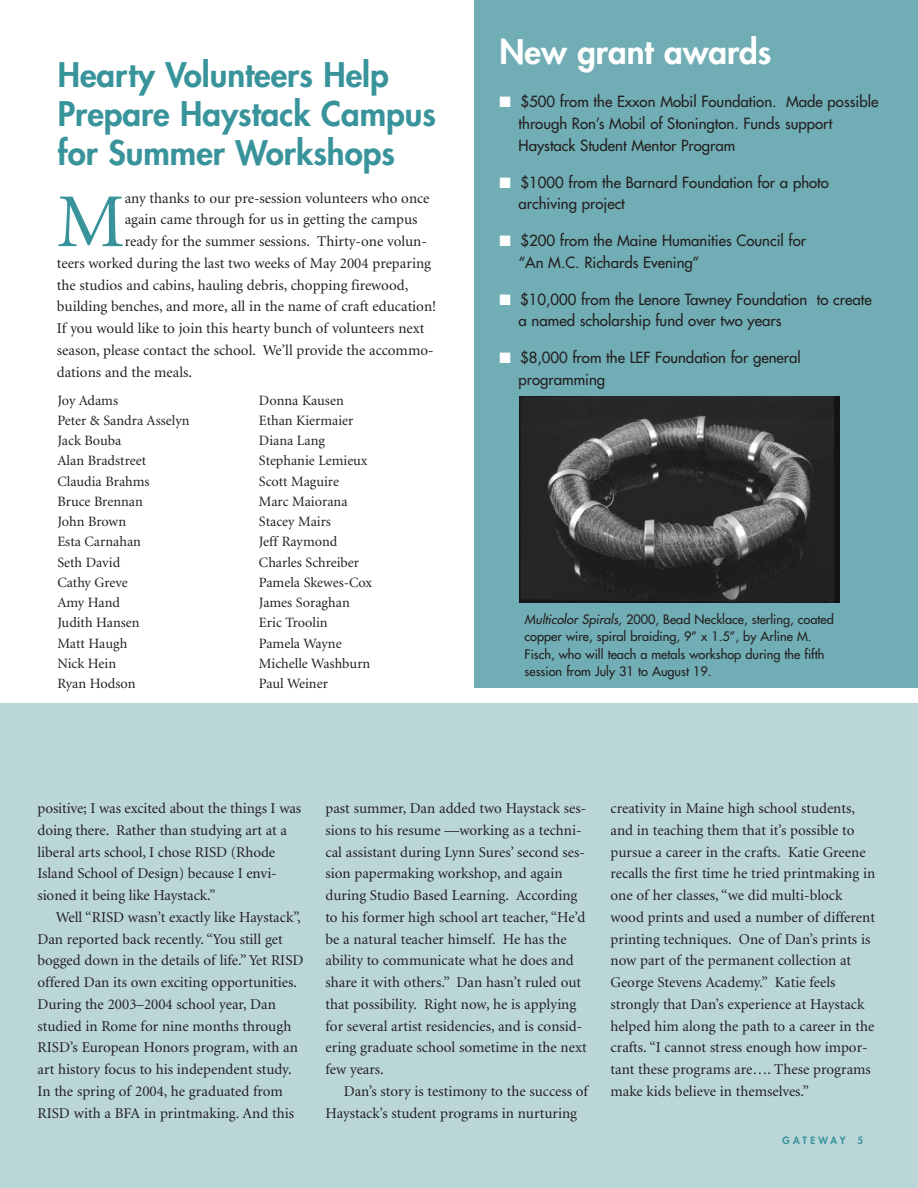
<style>
.page{position:relative;width:918px;height:1188px;background:#fff}
.page>*{position:absolute;margin:0;border:0;box-sizing:border-box;transform-origin:0 0}
.t1{font:76.2px "Minion";color:#38939b}
.t2{font:800 33px/39px "Futura";color:#38939b}
.t3{font:800 33px "Futura";color:#fff}
.t4{font:15px/21.8px "Minion";color:#231f20}
.t5{font:15px/21.8px "Futura";color:#231f20}
.t6{font:14.25px/20.2px "Minion";color:#231f20}
.t7{font:12.75px/17.4px "Futura";color:#231f20}
.t8{font:800 9.9px "Futura";letter-spacing:.305em;color:#38939b}
.s1{color:#fff}
.s2{font-style:italic}
</style>
<div class="page">
<div style="left:0;top:704px;width:918px;height:484px;background:#bbd6d9"></div>
<div style="left:475px;top:0;width:443px;height:687px;background:#71adb4"></div>
<img style="left:520px;top:397px;width:319px;height:206px">
<h2 class="t2" style="left:58px;top:58px;width:380px">Hearty Volunteers Help<br>Prepare Haystack Campus for Summer Workshops</h2>
<h1 class="t1" style="left:57px;top:192px;width:70px">M</h1>
<p class="t4" style="left:125px;top:188px;width:306px">any thanks to our pre-session volunteers who once</p>
<p class="t4" style="left:125px;top:210px;width:294px">again came through for us in getting the campus</p>
<p class="t4" style="left:125px;top:232px;width:304px">ready for the summer sessions. Thirty-one volun-</p>
<p class="t4" style="left:57px;top:253px;width:376px">teers worked during the last two weeks of May 2004 preparing</p>
<p class="t4" style="left:57px;top:275px;width:353px">the studios and cabins, hauling debris, chopping firewood,</p>
<p class="t4" style="left:57px;top:297px;width:381px">building benches, and more, all in the name of craft education!</p>
<p class="t4" style="left:57px;top:319px;width:369px">If you would like to join this hearty bunch of volunteers next</p>
<p class="t4" style="left:57px;top:340px;width:378px">season, please contact the school. We’ll provide the accommo-</p>
<p class="t4" style="left:57px;top:362px;width:137px">dations and the meals.</p>
<p class="t6" style="left:57px;top:391px;width:134px">Joy Adams<br>Peter &amp; Sandra Asselyn<br>Jack Bouba<br>Alan Bradstreet<br>Claudia Brahms<br>Bruce Brennan<br>John Brown<br>Esta Carnahan<br>Seth David<br>Cathy Greve<br>Amy Hand<br>Judith Hansen<br>Matt Haugh<br>Nick Hein<br>Ryan Hodson</p>
<p class="t6" style="left:259px;top:391px;width:115px">Donna Kausen<br>Ethan Kiermaier<br>Diana Lang<br>Stephanie Lemieux<br>Scott Maguire<br>Marc Maiorana<br>Stacey Mairs<br>Jeff Raymond<br>Charles Schreiber<br>Pamela Skewes-Cox<br>James Soraghan<br>Eric Troolin<br>Pamela Wayne<br>Michelle Washburn<br>Paul Weiner</p>
<h2 class="t3" style="left:500px;top:36px;width:273px">New grant awards</h2>
<p class="t5" style="left:519px;top:92px;width:361px;text-indent:-19px"><span class="s1">■</span> $500 from the Exxon Mobil Foundation. Made possible through Ron’s Mobil of Stonington. Funds support<br>Haystack Student Mentor Program</p>
<p class="t5" style="left:519px;top:172px;width:312px;text-indent:-19px"><span class="s1">■</span> $1000 from the Barnard Foundation for a photo archiving project</p>
<p class="t5" style="left:519px;top:231px;width:289px;text-indent:-19px"><span class="s1">■</span> $200 from the Maine Humanities Council for “An M.C. Richards Evening”</p>
<p class="t5" style="left:519px;top:289px;width:355px;text-indent:-19px"><span class="s1">■</span> $10,000 from the Lenore Tawney Foundation to create a named scholarship fund over two years</p>
<p class="t5" style="left:519px;top:348px;width:284px;text-indent:-19px"><span class="s1">■</span> $8,000 from the LEF Foundation for general programming</p>
<p class="t7" style="left:525px;top:612px;width:311px"><span class="s2">Multicolor Spirals,</span> 2000, Bead Necklace, sterling, coated copper wire, spiral braiding, 9” x 1.5”, by Arline M.<br>Fisch, who will teach a metals workshop during the fifth session from July 31 to August 19.</p>
<p class="t4" style="left:38px;top:799px;width:265px">positive; I was excited about the things I was doing there. Rather than studying art at a liberal arts school, I chose RISD (Rhode Island School of Design) because I envi&shy;sioned it being like Haystack.”</p>
<p class="t4" style="left:38px;top:907px;width:267px;text-indent:18px">Well “RISD wasn’t exactly like Haystack”, Dan reported back recently. “You still get bogged down in the details of life.” Yet RISD offered Dan its own exciting opportunities.<br>During the 2003–2004 school year, Dan studied in Rome for nine months through RISD’s European Honors program, with an art history focus to his independent study.<br>In the spring of 2004, he graduated from RISD with a BFA in printmaking. And this</p>
<p class="t4" style="left:326px;top:799px;width:263px">past summer, Dan added two Haystack ses&shy;sions to his resume —working as a techni&shy;cal assistant during Lynn Sures’ second ses&shy;sion papermaking workshop, and again during Studio Based Learning. According to his former high school art teacher, “He’d be a natural teacher himself. He has the ability to communicate what he does and share it with others.” Dan hasn’t ruled out that possibility. Right now, he is applying for several artist residencies, and is consid&shy;ering graduate school sometime in the next few years.</p>
<p class="t4" style="left:326px;top:1081px;width:264px;text-indent:18px">Dan’s story is testimony to the success of<br>Haystack’s student programs in nurturing</p>
<p class="t4" style="left:610px;top:799px;width:266px">creativity in Maine high school students, and in teaching them that it’s possible to pursue a career in the crafts. Katie Greene recalls the first time he tried printmaking in one of her classes, “we did multi-block wood prints and used a number of different printing techniques. One of Dan’s prints is now part of the permanent collection at George Stevens Academy.” Katie feels strongly that Dan’s experience at Haystack helped him along the path to a career in the crafts. “I cannot stress enough how impor&shy;tant these programs are…. These programs make kids believe in themselves.”</p>
<p class="t8" style="left:783px;top:1136px;width:82px">GATEWAY 5</p>
</div>
